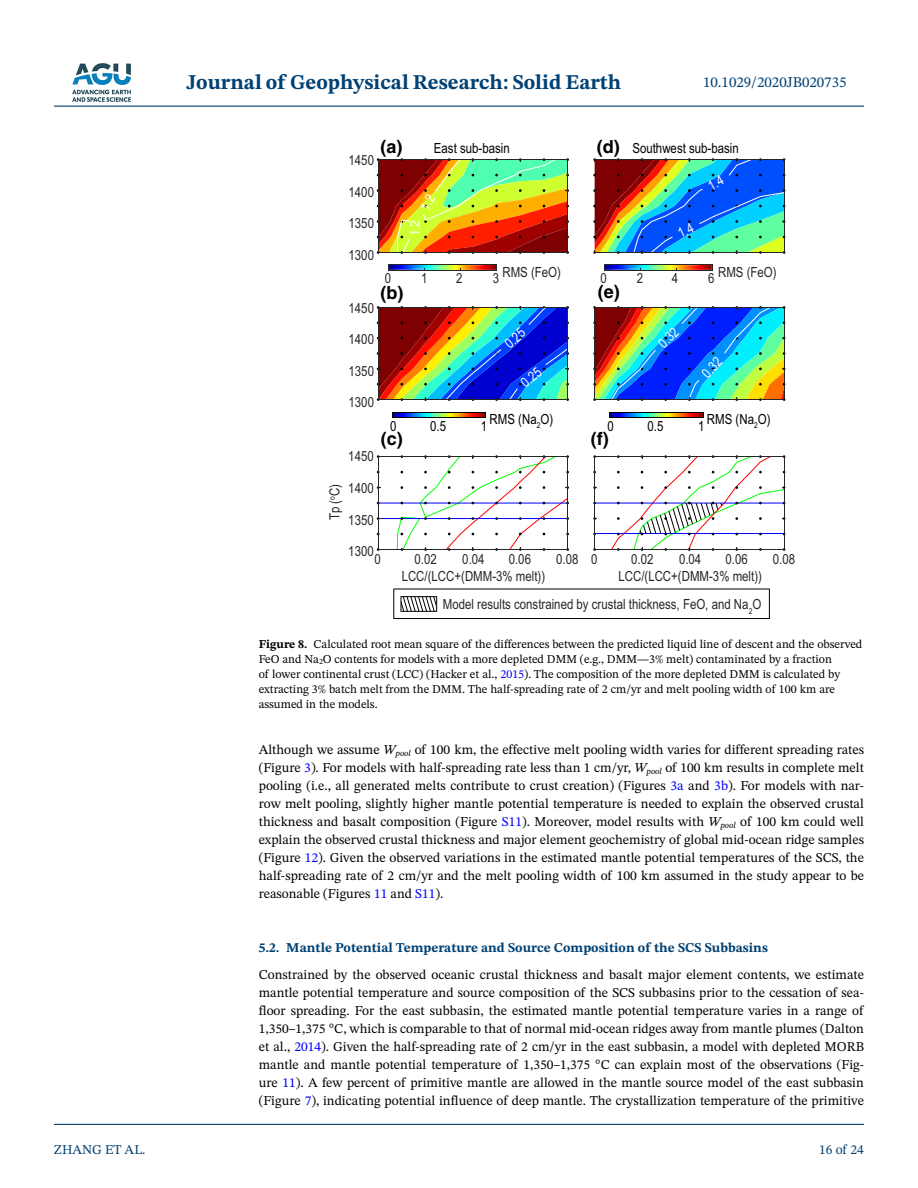
<style>
.page{position:relative;width:918px;height:1188px;background:#fff}
.page>*{position:absolute;margin:0;border:0;box-sizing:border-box;transform-origin:0 0}
.t1{font:700 21px "STIX Two Text";color:#004174}
.t2{font:700 18px "Helvetica";color:#000}
.t3{font:15px "STIX Two Text";color:#004174}
.t4{font:13.95px "Arial Narrow";color:#262626}
.t5{font:13.95px "Arial Narrow";color:#000}
.t6{font:13.95px "Arial Narrow";color:#fff}
.t7{font:13.5px/18px "STIX Two Text";color:#000;text-align:justify}
.t8{font:700 13.5px "STIX Two Text";color:#004174}
.t9{font:13.5px "STIX Two Text";color:#004174}
.t10{font:12px/15px "STIX Two Text";color:#000}
.s1{font-family:"Helvetica";font-weight:700;font-size:18px}
.s2{font-weight:700}
.s3{color:#00f}
.s4{font-style:italic}
</style>
<div class="page">
<hr style="left:54px;top:106px;width:810px;height:1px;background:#004174">
<hr style="left:54px;top:1124px;width:810px;height:1px;background:#004174">
<img style="left:72px;top:63px;width:59px;height:39px">
<svg style="left:377px;top:306px;width:192px;height:95px;background:#5c6788"></svg>
<svg style="left:377px;top:455px;width:192px;height:96px"></svg>
<svg style="left:593px;top:306px;width:192px;height:95px;background:#4f8cac"></svg>
<svg style="left:393px;top:588px;width:377px;height:31px"></svg>
<svg style="left:593px;top:455px;width:192px;height:96px"></svg>
<hr style="left:393px;top:418px;width:93px;height:1px;background:#000">
<svg style="left:392px;top:412px;width:94px;height:6px"></svg>
<hr style="left:610px;top:418px;width:93px;height:1px;background:#000">
<svg style="left:610px;top:412px;width:94px;height:6px"></svg>
<img style="left:609px;top:265px;width:98px;height:5px">
<hr style="left:604px;top:264px;width:108px;height:1px;background:#262626">
<hr style="left:604px;top:270px;width:108px;height:1px;background:#262626">
<svg style="left:604px;top:265px;width:5px;height:5px"></svg>
<svg style="left:707px;top:264px;width:6px;height:6px"></svg>
<img style="left:394px;top:265px;width:98px;height:5px">
<hr style="left:389px;top:264px;width:108px;height:1px;background:#262626">
<hr style="left:389px;top:270px;width:108px;height:1px;background:#262626">
<svg style="left:389px;top:265px;width:5px;height:5px"></svg>
<svg style="left:492px;top:265px;width:5px;height:5px"></svg>
<svg style="left:377px;top:158px;width:192px;height:96px;background:#b58933"></svg>
<svg style="left:593px;top:158px;width:192px;height:96px;background:#4d89a6"></svg>
<p class="t9" style="left:54px;top:1140px;width:93px">ZHANG ET AL.</p>
<h1 class="t1" style="left:187px;top:67px;width:436px">Journal of Geophysical Research: Solid Earth</h1>
<p class="t3" style="left:703px;top:72px;width:145px">10.1029/2020JB020735</p>
<p class="t5" style="left:597px;top:138px;width:143px"><span class="s1">(d)</span> outhwest sub-basin</p>
<p class="t5" style="left:381px;top:138px;width:131px"><span class="s1">(a)</span> East sub-basin</p>
<p class="t5" style="left:632px;top:138px;width:9px">S</p>
<p class="t4" style="left:349px;top:150px;width:27px">1450</p>
<p class="t4" style="left:349px;top:182px;width:27px">1400</p>
<p class="t4" style="left:349px;top:213px;width:27px">1350</p>
<p class="t4" style="left:349px;top:245px;width:27px">1300</p>
<p class="t4" style="left:385px;top:268px;width:8px">0</p>
<p class="t4" style="left:421px;top:268px;width:8px">1</p>
<p class="t4" style="left:456px;top:268px;width:8px">2</p>
<p class="t4" style="left:493px;top:268px;width:8px">3</p>
<p class="t4" style="left:502px;top:262px;width:60px">RMS (FeO)</p>
<p class="t4" style="left:600px;top:268px;width:8px">0</p>
<p class="t4" style="left:637px;top:268px;width:8px">2</p>
<p class="t4" style="left:672px;top:268px;width:8px">4</p>
<p class="t4" style="left:708px;top:268px;width:8px">6</p>
<p class="t4" style="left:718px;top:262px;width:60px">RMS (FeO)</p>
<h2 class="t2" style="left:381px;top:282px;width:24px">(b)</h2>
<h2 class="t2" style="left:598px;top:281px;width:23px">(e)</h2>
<p class="t4" style="left:349px;top:297px;width:27px">1450</p>
<p class="t4" style="left:349px;top:329px;width:27px">1400</p>
<p class="t4" style="left:349px;top:360px;width:27px">1350</p>
<p class="t4" style="left:349px;top:392px;width:27px">1300</p>
<p class="t4" style="left:348px;top:446px;width:27px">1450</p>
<p class="t6" style="left:500px;top:338px;width:24px;rotate:-42deg">0.25</p>
<p class="t6" style="left:516px;top:376px;width:24px;rotate:-40deg">0.25</p>
<p class="t6" style="left:654px;top:338px;width:24px;rotate:-45deg">0.32</p>
<p class="t6" style="left:697px;top:369px;width:24px;rotate:-47deg">0.32</p>
<p class="t5" style="left:390px;top:416px;width:8px">0</p>
<p class="t5" style="left:430px;top:416px;width:17px">0.5</p>
<p class="t5" style="left:481px;top:416px;width:8px">1</p>
<p class="t5" style="left:490px;top:408px;width:65px">RMS (Na<sub>2</sub>O)</p>
<p class="t5" style="left:607px;top:416px;width:8px">0</p>
<p class="t5" style="left:648px;top:416px;width:17px">0.5</p>
<p class="t5" style="left:698px;top:416px;width:8px">1</p>
<p class="t5" style="left:707px;top:408px;width:65px">RMS (Na<sub>2</sub>O)</p>
<h2 class="t2" style="left:381px;top:428px;width:23px">(c)</h2>
<h2 class="t2" style="left:591px;top:428px;width:19px">(f)</h2>
<p class="t4" style="left:348px;top:478px;width:27px">1400</p>
<p class="t4" style="left:324px;top:520px;width:38px;rotate:-90deg">Tp (<sup>o</sup>C)</p>
<p class="t4" style="left:348px;top:510px;width:27px">1350</p>
<p class="t4" style="left:348px;top:541px;width:27px">1300</p>
<p class="t4" style="left:375px;top:549px;width:8px">0</p>
<p class="t4" style="left:415px;top:549px;width:24px">0.02</p>
<p class="t4" style="left:462px;top:549px;width:24px">0.04</p>
<p class="t4" style="left:509px;top:549px;width:24px">0.06</p>
<p class="t4" style="left:556px;top:549px;width:24px">0.08</p>
<p class="t4" style="left:402px;top:566px;width:145px">LCC/(LCC+(DMM-3% melt))</p>
<p class="t4" style="left:591px;top:549px;width:8px">0</p>
<p class="t4" style="left:631px;top:549px;width:24px">0.02</p>
<p class="t4" style="left:679px;top:549px;width:24px">0.04</p>
<p class="t4" style="left:725px;top:549px;width:24px">0.06</p>
<p class="t4" style="left:773px;top:549px;width:24px">0.08</p>
<p class="t4" style="left:618px;top:566px;width:145px">LCC/(LCC+(DMM-3% melt))</p>
<p class="t4" style="left:443px;top:594px;width:320px">Model results constrained by crustal thickness, FeO, and Na<sub>2</sub>O</p>
<p class="t10" style="left:259px;top:636px;width:605px"><span class="s2">Figure 8.</span> Calculated root mean square of the differences between the predicted liquid line of descent and the observed FeO and Na<sub>2</sub>O contents for models with a more depleted DMM (e.g., DMM—3% melt) contaminated by a fraction<br>of lower continental crust (LCC) (Hacker et al., <span class="s3">2015</span>). The composition of the more depleted DMM is calculated by extracting 3% batch melt from the DMM. The half-spreading rate of 2 cm/yr and melt pooling width of 100 km are assumed in the models.</p>
<p class="t7" style="left:259px;top:740px;width:607px">Although we assume <span class="s4">W</span><sub>pool</sub> of 100 km, the effective melt pooling width varies for different spreading rates (Figure <span class="s3">3</span>). For models with half-spreading rate less than 1 cm/yr, <span class="s4">W</span><sub>pool</sub> of 100 km results in complete melt pooling (i.e., all generated melts contribute to crust creation) (Figures <span class="s3">3a</span> and <span class="s3">3b</span>). For models with nar&shy;row melt pooling, slightly higher mantle potential temperature is needed to explain the observed crustal thickness and basalt composition (Figure <span class="s3">S11</span>). Moreover, model results with <span class="s4">W</span><sub>pool</sub> of 100 km could well explain the observed crustal thickness and major element geochemistry of global mid-ocean ridge samples (Figure <span class="s3">12</span>). Given the observed variations in the estimated mantle potential temperatures of the SCS, the half-spreading rate of 2 cm/yr and the melt pooling width of 100 km assumed in the study appear to be reasonable (Figures <span class="s3">11</span> and <span class="s3">S11</span>).</p>
<p class="t8" style="left:259px;top:938px;width:511px">5.2. Mantle Potential Temperature and Source Composition of the SCS Subbasins</p>
<p class="t7" style="left:259px;top:965px;width:607px">Constrained by the observed oceanic crustal thickness and basalt major element contents, we estimate mantle potential temperature and source composition of the SCS subbasins prior to the cessation of sea&shy;floor spreading. For the east subbasin, the estimated mantle potential temperature varies in a range of 1,350–1,375 °C, which is comparable to that of normal mid-ocean ridges away from mantle plumes (Dalton et al., <span class="s3">2014</span>). Given the half-spreading rate of 2 cm/yr in the east subbasin, a model with depleted MORB mantle and mantle potential temperature of 1,350–1,375 °C can explain most of the observations (Fig&shy;ure <span class="s3">11</span>). A few percent of primitive mantle are allowed in the mantle source model of the east subbasin (Figure <span class="s3">7</span>), indicating potential influence of deep mantle. The crystallization temperature of the primitive</p>
<p class="t9" style="left:819px;top:1140px;width:46px">16 of 24</p>
</div>
